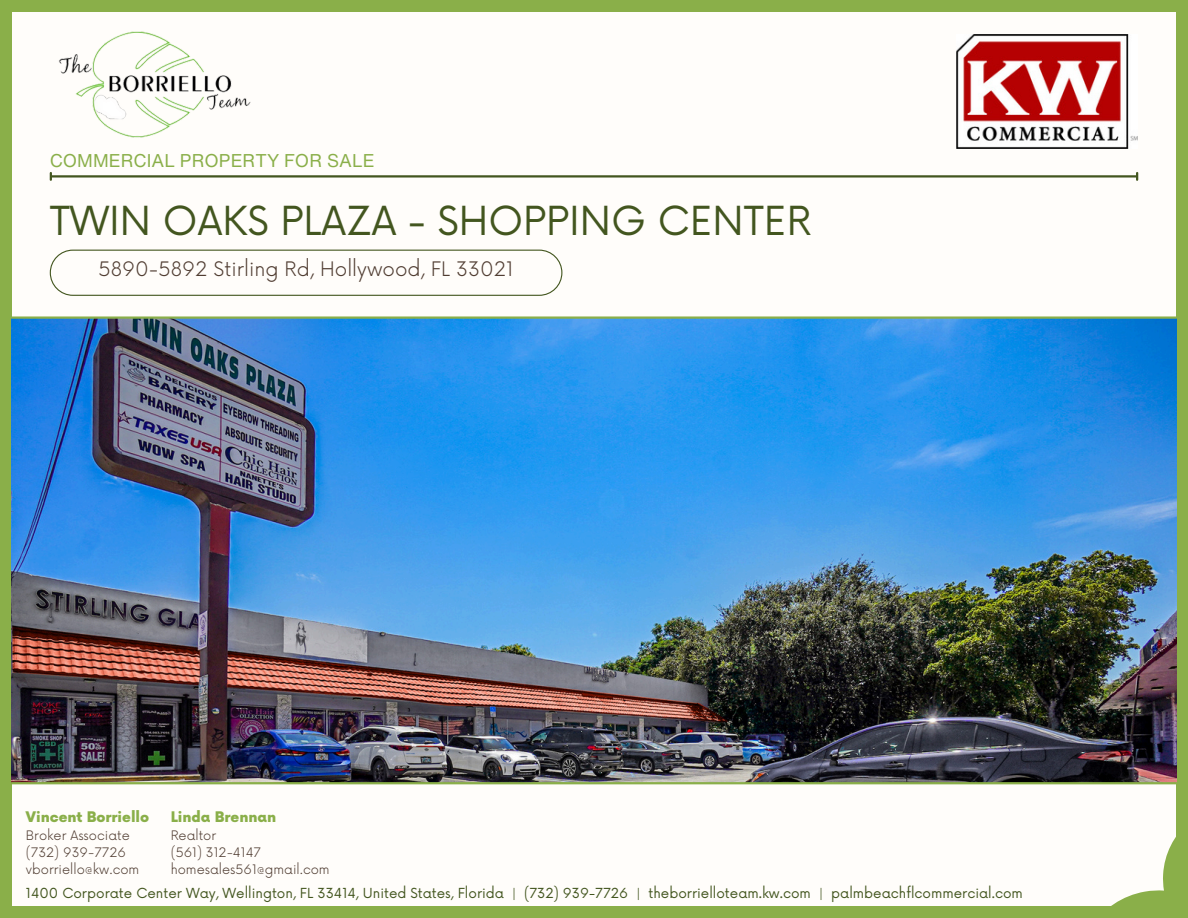
<style>
.page{position:relative;width:1188px;height:918px;background:#fffdfa}
.page>*{position:absolute;margin:0;border:0;box-sizing:border-box;transform-origin:0 0}
.t1{font:39px "Now";color:#43561f}
.t2{font:300 19.5px "Now";color:#503d32}
.t3{font:18px "Helvetica Now Text";color:#8aaf49}
.t4{font:900 14.25px "Now";color:#8aaf49}
.t5{font:13.5px "Now";color:#43561f}
.t6{font:300 12.75px "Now";color:#503d32}
</style>
<div class="page">
<div style="left:0;top:0;width:1188px;height:11px;background:#8aaf49"></div>
<div style="left:0;top:907px;width:1188px;height:11px;background:#8aaf49"></div>
<div style="left:1177px;top:0;width:11px;height:918px;background:#8aaf49"></div>
<div style="left:0;top:0;width:11px;height:918px;background:#8aaf49"></div>
<hr style="left:51px;top:175px;width:1086px;height:3px;background:#43561f">
<img style="left:11px;top:319px;width:1166px;height:463px">
<svg style="left:50px;top:250px;width:512px;height:46px"></svg>
<hr style="left:11px;top:782px;width:1166px;height:2px;background:#8aaf49">
<hr style="left:11px;top:316px;width:1166px;height:3px;background:#8aaf49">
<img style="left:35px;top:11px;width:232px;height:127px">
<svg style="left:1077px;top:797px;width:100px;height:110px"></svg>
<img style="left:957px;top:35px;width:181px;height:114px">
<h2 class="t3" style="left:50px;top:147px;width:326px">COMMERCIAL PROPERTY FOR SALE</h2>
<h3 class="t1" style="left:50px;top:200px;width:763px">TWIN OAKS PLAZA - SHOPPING CENTER</h3>
<p class="t2" style="left:99px;top:258px;width:417px">5890-5892 Stirling Rd, Hollywood, FL 33021</p>
<p class="t4" style="left:26px;top:809px;width:125px">Vincent Borriello</p>
<h4 class="t4" style="left:171px;top:809px;width:107px">Linda Brennan</h4>
<h4 class="t6" style="left:26px;top:828px;width:105px">Broker Associate</h4>
<p class="t6" style="left:26px;top:845px;width:101px">(732) 939-7726</p>
<p class="t6" style="left:26px;top:862px;width:115px">vborriello@kw.com</p>
<p class="t6" style="left:171px;top:828px;width:47px">Realtor</p>
<p class="t6" style="left:171px;top:845px;width:92px">(561) 312-4147</p>
<p class="t6" style="left:171px;top:862px;width:161px">homesales561@gmail.com</p>
<p class="t5" style="left:26px;top:886px;width:999px">1400 Corporate Center Way, Wellington, FL 33414, United States, Florida | (732) 939-7726 | theborrielloteam.kw.com | palmbeachflcommercial.com</p>
</div>
